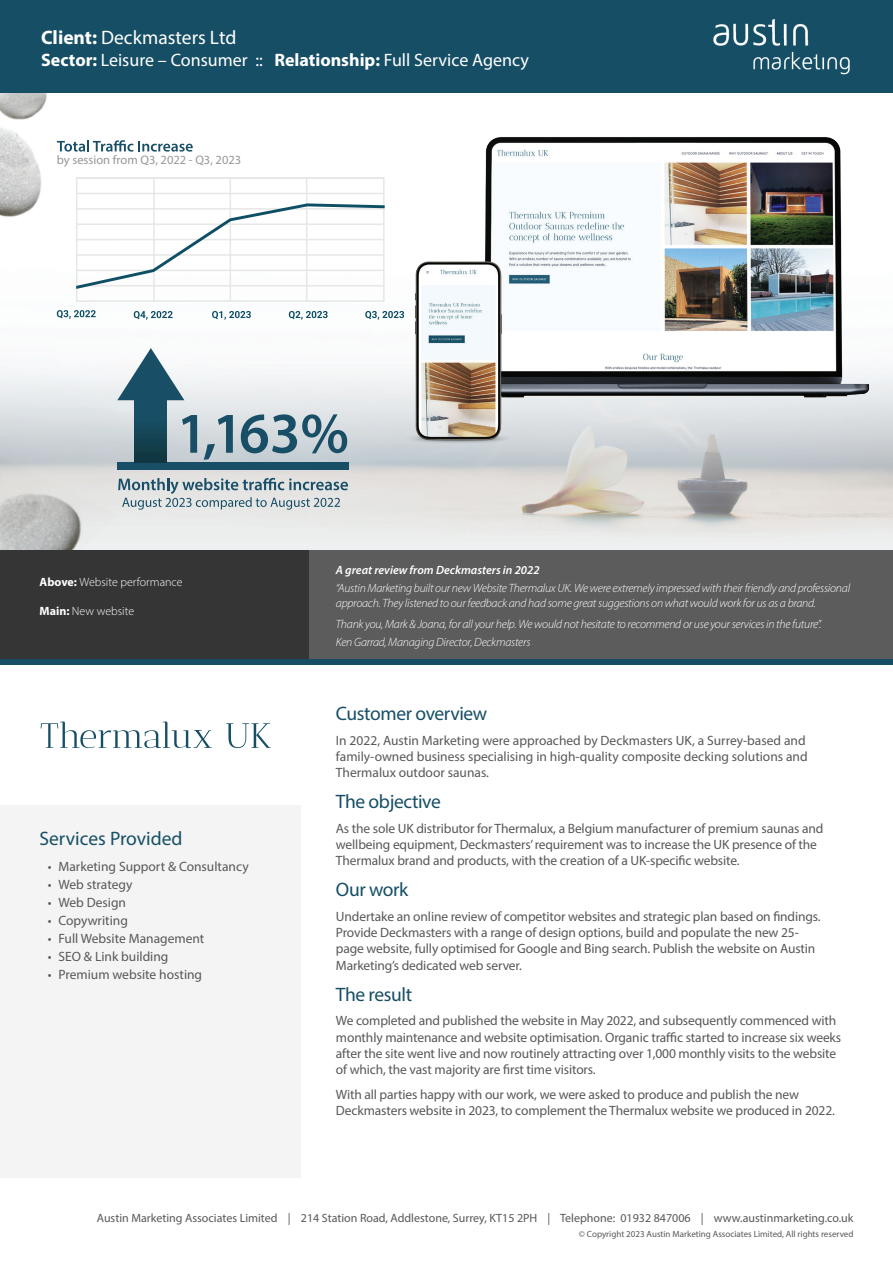
<style>
.page{position:relative;width:893px;height:1263px;background:#fff}
.page>*{position:absolute;margin:0;border:0;box-sizing:border-box;transform-origin:0 0}
.t1{font:19.5px "Myriad Pro";letter-spacing:-.02em;color:#164f65}
.t2{font:19.5px "Myriad Pro";color:#fff}
.t3{font:19.5px "Myriad Pro";color:#164f65}
.t4{font:18px "Myriad Pro";color:#fff}
.t5{font:13.5px/16.2px "Myriad Pro";letter-spacing:-.01em;color:#57585a}
.t6{font:12.45px "Myriad Pro";color:#979699}
.t7{font:italic 300 12px/14.4px "Myriad Pro";letter-spacing:-.02em;color:#fff}
.t8{font:12px "Myriad Pro";color:#57585a}
.t9{font:300 12px "Myriad Pro";color:#fff}
.t10{font:italic 600 12px "Myriad Pro";color:#fff}
.t11{font:9px "Myriad Pro";color:#57585a}
.s1{font-weight:700}
</style>
<div class="page">
<img style="left:0;top:92px;width:893px;height:458px">
<img style="left:0;top:92px;width:51px;height:147px">
<img style="left:0;top:451px;width:117px;height:99px">
<div style="left:0;top:550px;width:309px;height:109px;background:#353535"></div>
<div style="left:309px;top:550px;width:584px;height:109px;background:#5c5c5c"></div>
<div style="left:0;top:805px;width:301px;height:373px;background:#f4f4f4"></div>
<div style="left:0;top:0;width:893px;height:92px;background:#164f65"></div>
<div style="left:0;top:659px;width:893px;height:6px;background:#164f65"></div>
<img style="left:713px;top:19px;width:137px;height:56px">
<svg style="left:41px;top:721px;width:171px;height:27px"></svg>
<svg style="left:226px;top:723px;width:45px;height:25px"></svg>
<svg style="left:57px;top:140px;width:136px;height:12px"></svg>
<svg style="left:57px;top:310px;width:39px;height:9px"></svg>
<svg style="left:134px;top:311px;width:39px;height:9px"></svg>
<svg style="left:212px;top:311px;width:39px;height:9px"></svg>
<svg style="left:289px;top:311px;width:39px;height:9px"></svg>
<svg style="left:75px;top:177px;width:288px;height:126px"></svg>
<div style="left:117px;top:462px;width:232px;height:8px;background:#184f67"></div>
<svg style="left:182px;top:415px;width:15px;height:38px"></svg>
<svg style="left:204px;top:415px;width:29px;height:45px"></svg>
<svg style="left:241px;top:414px;width:106px;height:39px;background:#88a1ad"></svg>
<div style="left:135px;top:381px;width:32px;height:85px;background:linear-gradient(to right,#184f67,#184f67)"></div>
<svg style="left:117px;top:348px;width:67px;height:52px"></svg>
<div style="left:135px;top:457px;width:32px;height:5px;background:#103741"></div>
<hr style="left:135px;top:456px;width:32px;height:1px;background:#103741">
<hr style="left:135px;top:455px;width:32px;height:1px;background:#103741">
<hr style="left:135px;top:454px;width:32px;height:1px;background:#123744">
<hr style="left:135px;top:453px;width:32px;height:1px;background:#123a44">
<hr style="left:135px;top:451px;width:32px;height:2px;background:#123a44">
<hr style="left:135px;top:450px;width:32px;height:1px;background:#143a46">
<hr style="left:135px;top:449px;width:32px;height:1px;background:#133c47">
<hr style="left:135px;top:448px;width:32px;height:1px;background:#123d49">
<hr style="left:135px;top:447px;width:32px;height:1px;background:#123d49">
<hr style="left:135px;top:446px;width:32px;height:1px;background:#123d49">
<hr style="left:135px;top:445px;width:32px;height:1px;background:#123f4c">
<hr style="left:135px;top:444px;width:32px;height:1px;background:#123f4c">
<hr style="left:135px;top:442px;width:32px;height:2px;background:#123f4e">
<hr style="left:135px;top:441px;width:32px;height:1px;background:#123f4e">
<hr style="left:135px;top:440px;width:32px;height:1px;background:#13424e">
<hr style="left:135px;top:439px;width:32px;height:1px;background:#144151">
<hr style="left:135px;top:438px;width:32px;height:1px;background:#144151">
<hr style="left:135px;top:437px;width:32px;height:1px;background:#154453">
<hr style="left:135px;top:436px;width:32px;height:1px;background:#154453">
<hr style="left:135px;top:435px;width:32px;height:1px;background:#164456">
<hr style="left:135px;top:433px;width:32px;height:2px;background:#164456">
<hr style="left:135px;top:432px;width:32px;height:1px;background:#164558">
<hr style="left:135px;top:431px;width:32px;height:1px;background:#184758">
<hr style="left:135px;top:430px;width:32px;height:1px;background:#184758">
<hr style="left:135px;top:429px;width:32px;height:1px;background:#14475b">
<hr style="left:135px;top:428px;width:32px;height:1px;background:#154a5b">
<hr style="left:135px;top:427px;width:32px;height:1px;background:#154a5b">
<hr style="left:135px;top:426px;width:32px;height:1px;background:#164a5e">
<hr style="left:135px;top:424px;width:32px;height:2px;background:#164a5e">
<hr style="left:135px;top:423px;width:32px;height:1px;background:#164c61">
<hr style="left:135px;top:422px;width:32px;height:1px;background:#164c61">
<hr style="left:135px;top:421px;width:32px;height:1px;background:#164c61">
<hr style="left:135px;top:420px;width:32px;height:1px;background:#154f63">
<hr style="left:135px;top:419px;width:32px;height:1px;background:#174f63">
<hr style="left:135px;top:418px;width:32px;height:1px;background:#184f67">
<hr style="left:135px;top:417px;width:32px;height:1px;background:#184f67">
<div style="left:135px;top:400px;width:32px;height:17px;background:#184f67"></div>
<svg style="left:118px;top:478px;width:230px;height:32px;background:#b8c3c8"></svg>
<img style="left:363px;top:92px;width:530px;height:402px">
<h1 class="t2" style="left:41px;top:26px;width:197px"><span class="s1">Client:</span> Deckmasters Ltd</h1>
<h2 class="t4" style="left:41px;top:49px;width:489px"><span class="s1">Sector:</span> Leisure – Consumer :: <span class="s1">Relationship:</span> Full Service Agency</h2>
<p class="t6" style="left:57px;top:152px;width:186px">by session from Q3, 2022 - Q3, 2023</p>
<p class="t9" style="left:40px;top:575px;width:145px"><span class="s1">Above:</span> Website performance</p>
<p class="t9" style="left:40px;top:603px;width:96px"><span class="s1">Main:</span> New website</p>
<h1 class="t3" style="left:39px;top:826px;width:145px">Services Provided</h1>
<p class="t5" style="left:48px;top:859px;width:202px">• Marketing Support &amp; Consultancy</p>
<p class="t5" style="left:48px;top:877px;width:86px">• Web strategy</p>
<p class="t5" style="left:48px;top:895px;width:80px">• Web Design</p>
<p class="t5" style="left:48px;top:912px;width:81px">• Copywriting</p>
<p class="t5" style="left:48px;top:930px;width:158px">• Full Website Management</p>
<p class="t5" style="left:48px;top:948px;width:122px">• SEO &amp; Link building</p>
<p class="t5" style="left:48px;top:966px;width:156px">• Premium website hosting</p>
<p class="t10" style="left:336px;top:563px;width:205px">A great review from Deckmasters in 2022</p>
<p class="t7" style="left:336px;top:581px;width:516px">“Austin Marketing built our new Website Thermalux UK. We were extremely impressed with their friendly and professional approach. They listened to our feedback and had some great suggestions on what would work for us as a brand.</p>
<p class="t7" style="left:336px;top:615px;width:487px;line-height:18px">Thank you, Mark &amp; Joana, for all your help. We would not hesitate to recommend or use your services in the future”.<br>Ken Garrad, Managing Director, Deckmasters</p>
<h1 class="t1" style="left:336px;top:701px;width:153px">Customer overview</h1>
<p class="t5" style="left:336px;top:732px;width:473px">In 2022, Austin Marketing were approached by Deckmasters UK, a Surrey-based and family-owned business specialising in high-quality composite decking solutions and<br>Thermalux outdoor saunas.</p>
<h1 class="t1" style="left:336px;top:789px;width:106px">The objective</h1>
<p class="t5" style="left:336px;top:820px;width:489px">As the sole UK distributor for Thermalux, a Belgium manufacturer of premium saunas and wellbeing equipment, Deckmasters’ requirement was to increase the UK presence of the<br>Thermalux brand and products, with the creation of a UK-specific website.</p>
<h1 class="t1" style="left:336px;top:878px;width:74px">Our work</h1>
<p class="t5" style="left:336px;top:908px;width:486px">Undertake an online review of competitor websites and strategic plan based on findings.<br>Provide Deckmasters with a range of design options, build and populate the new 25- page website, fully optimised for Google and Bing search. Publish the website on Austin Marketing’s dedicated web server.</p>
<h1 class="t1" style="left:336px;top:982px;width:78px">The result</h1>
<p class="t5" style="left:336px;top:1012px;width:507px">We completed and published the website in May 2022, and subsequently commenced with monthly maintenance and website optimisation. Organic traffic started to increase six weeks after the site went live and now routinely attracting over 1,000 monthly visits to the website of which, the vast majority are first time visitors.</p>
<p class="t5" style="left:336px;top:1086px;width:501px">With all parties happy with our work, we were asked to produce and publish the new<br>Deckmasters website in 2023, to complement the Thermalux website we produced in 2022.</p>
<p class="t8" style="left:97px;top:1211px;width:758px">Austin Marketing Associates Limited | 214 Station Road, Addlestone, Surrey, KT15 2PH | Telephone: 01932 847006 | www.austinmarketing.co.uk</p>
<p class="t11" style="left:579px;top:1228px;width:276px">© Copyright 2023 Austin Marketing Associates Limited, All rights reserved</p>
</div>
